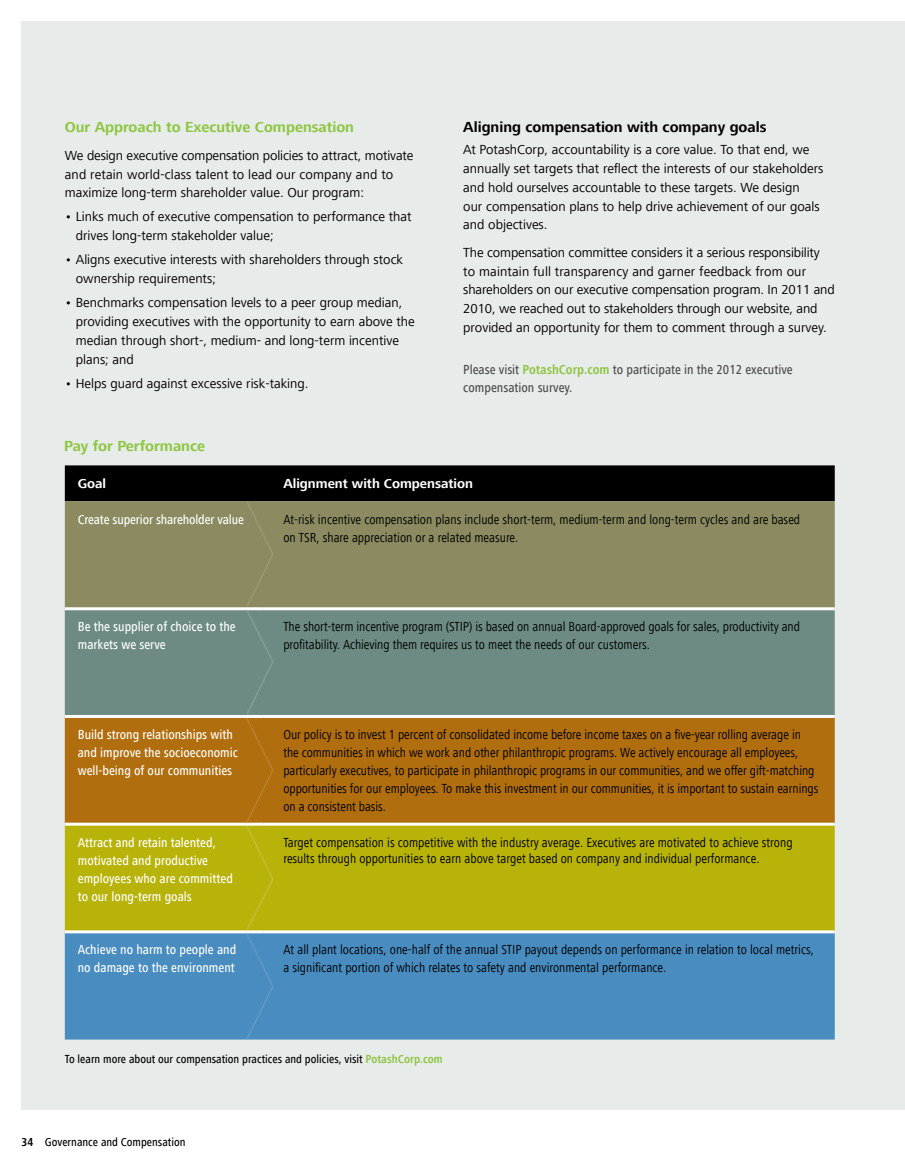
<style>
.page{position:relative;width:905px;height:1175px;background:#fff}
.page>*{position:absolute;margin:0;border:0;box-sizing:border-box;transform-origin:0 0}
.t1{font:700 15px "Frutiger Next LTCE";color:#8dc63f}
.t2{font:700 15px "Frutiger Next LT";color:#000}
.t3{font:condensed 13.5px/18px "Frutiger Next LTCE";letter-spacing:-.005em;color:#000}
.t4{font:13.5px/18.8px "Frutiger Next LTCE";color:#000}
.t5{font:500 condensed 13.5px/18px "Frutiger Next LTCE";color:#fff}
.t6{font:500 condensed 13.5px/18px "Frutiger Next LTCE";color:#4d4d4f}
.t7{font:700 13.5px "Frutiger Next LTCE";color:#fff}
.t8{font:500 condensed 12px "Frutiger Next LTCE";color:#000}
.s1{font-weight:700;color:#8dc63f}
.s2{font-weight:700}
</style>
<div class="page">
<div style="left:22px;top:22px;width:882px;height:1088px;background:#e7ebe9"></div>
<svg style="left:65px;top:465px;width:769px;height:575px;background:#828656"></svg>
<p class="t1" style="left:65px;top:119px;width:291px">Our Approach to Executive Compensation</p>
<p class="t4" style="left:65px;top:146px;width:350px">We design executive compensation policies to attract, motivate and retain world-class talent to lead our company and to maximize long-term shareholder value. Our program:</p>
<p class="t4" style="left:76px;top:208px;width:337px;text-indent:-11px">• Links much of executive compensation to performance that drives long-term stakeholder value;</p>
<p class="t4" style="left:76px;top:251px;width:329px;text-indent:-11px">• Aligns executive interests with shareholders through stock ownership requirements;</p>
<p class="t4" style="left:76px;top:293px;width:340px;text-indent:-11px">• Benchmarks compensation levels to a peer group median, providing executives with the opportunity to earn above the median through short-, medium- and long-term incentive plans; and</p>
<p class="t4" style="left:65px;top:374px;width:245px">• Helps guard against excessive risk-taking.</p>
<p class="t1" style="left:64px;top:438px;width:142px">Pay for Performance</p>
<p class="t2" style="left:463px;top:119px;width:304px">Aligning compensation with company goals</p>
<p class="t4" style="left:463px;top:141px;width:361px">At PotashCorp, accountability is a core value. To that end, we annually set targets that reflect the interests of our stakeholders and hold ourselves accountable to these targets. We design<br>our compensation plans to help drive achievement of our goals and objectives.</p>
<p class="t4" style="left:463px;top:243px;width:373px">The compensation committee considers it a serious responsibility to maintain full transparency and garner feedback from our shareholders on our executive compensation program. In 2011 and 2010, we reached out to stakeholders through our website, and provided an opportunity for them to comment through a survey.</p>
<p class="t6" style="left:463px;top:361px;width:331px">Please visit <span class="s1">PotashCorp.com</span> to participate in the 2012 executive compensation survey.</p>
<p class="t7" style="left:78px;top:476px;width:30px">Goal</p>
<p class="t7" style="left:283px;top:476px;width:191px">Alignment with Compensation</p>
<p class="t5" style="left:78px;top:510px;width:168px">Create superior shareholder value</p>
<p class="t3" style="left:283px;top:510px;width:518px">At-risk incentive compensation plans include short-term, medium-term and long-term cycles and are based on TSR, share appreciation or a related measure.</p>
<p class="t5" style="left:78px;top:618px;width:159px">Be the supplier of choice to the markets we serve</p>
<p class="t3" style="left:283px;top:618px;width:518px">The short-term incentive program (STIP) is based on annual Board-approved goals for sales, productivity and profitability. Achieving them requires us to meet the needs of our customers.</p>
<p class="t5" style="left:78px;top:725px;width:162px">Build strong relationships with and improve the socioeconomic well-being of our communities</p>
<p class="t3" style="left:283px;top:725px;width:536px">Our policy is to invest 1 percent of consolidated income before income taxes on a five-year rolling average in the communities in which we work and other philanthropic programs. We actively encourage all employees, particularly executives, to participate in philanthropic programs in our communities, and we offer gift-matching opportunities for our employees. To make this investment in our communities, it is important to sustain earnings on a consistent basis.</p>
<p class="t5" style="left:78px;top:833px;width:157px">Attract and retain talented, motivated and productive employees who are committed to our long-term goals</p>
<p class="t3" style="left:283px;top:834px;width:510px;line-height:16.5px">Target compensation is competitive with the industry average. Executives are motivated to achieve strong results through opportunities to earn above target based on company and individual performance.</p>
<p class="t5" style="left:78px;top:941px;width:160px">Achieve no harm to people and no damage to the environment</p>
<p class="t3" style="left:283px;top:941px;width:532px">At all plant locations, one-half of the annual STIP payout depends on performance in relation to local metrics, a significant portion of which relates to safety and environmental performance.</p>
<p class="t8" style="left:65px;top:1052px;width:379px">To learn more about our compensation practices and policies, visit <span class="s1">PotashCorp.com</span></p>
<p class="t8" style="left:22px;top:1135px;width:165px"><span class="s2">34</span> Governance and Compensation</p>
</div>
